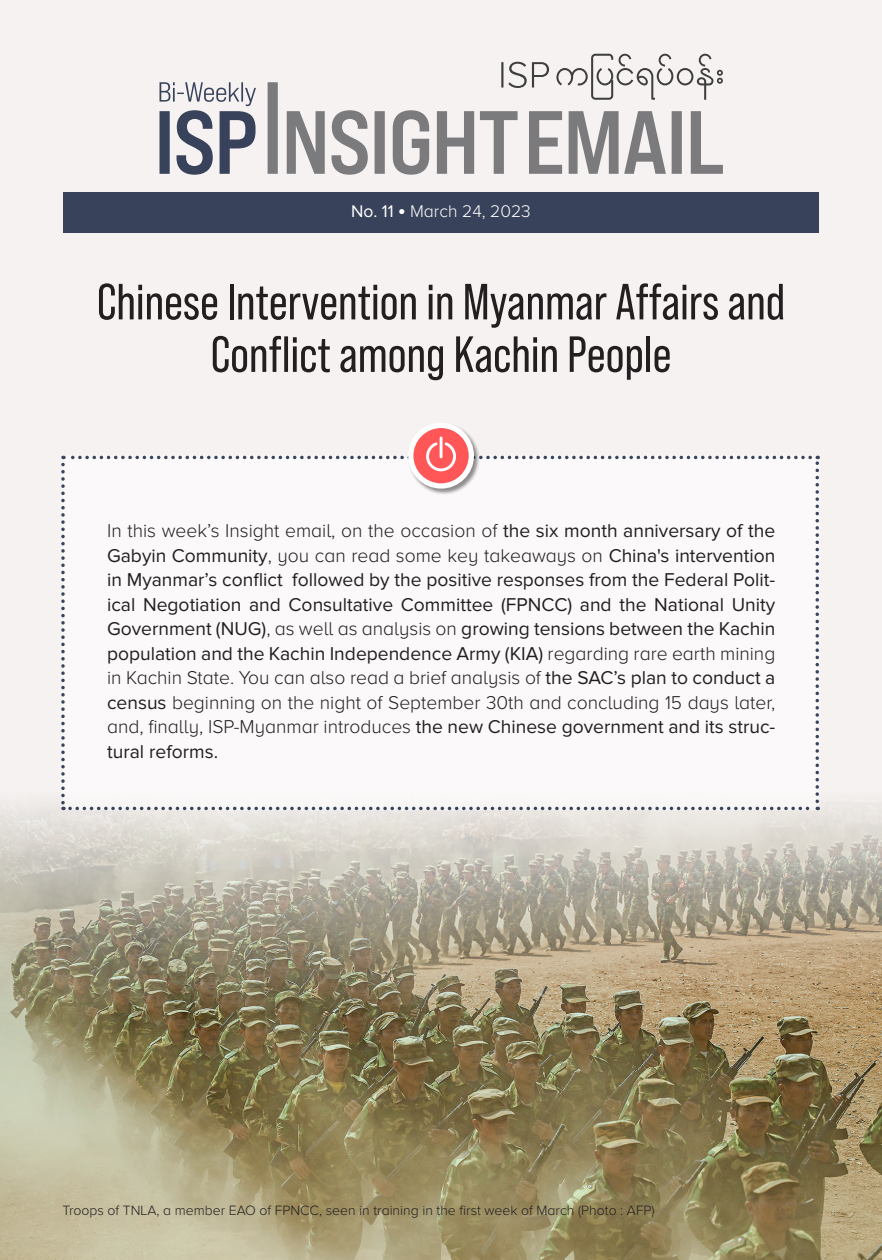
<style>
.page{position:relative;width:882px;height:1260px;background:#f6f2f1}
.page>*{position:absolute;margin:0;border:0;box-sizing:border-box;transform-origin:0 0}
.t1{font:50.75px/52.5px "Bebas Neue Pro";color:#231f20;text-align:center}
.t2{font:19.25px/24.5px "Proxima Nova";color:#231f20;text-align:justify}
.t3{font:300 19.25px/24.5px "Proxima Nova A";color:#231f20}
.t4{font:300 17.5px "Proxima Nova A";color:#fff}
.t5{font:300 14px "Proxima Nova A";color:#231f20}
.s1{font-family:"Proxima Nova";font-weight:400}
.s2{font-family:"Proxima Nova A";font-weight:300}
</style>
<div class="page">
<img style="left:0;top:803px;width:882px;height:457px">
<div style="left:63px;top:192px;width:756px;height:41px;background:#3b4761"></div>
<svg style="left:268px;top:54px;width:455px;height:121px"></svg>
<svg style="left:160px;top:82px;width:96px;height:93px"></svg>
<div style="left:408px;top:423px;width:73px;height:72px;background:#231f20;opacity:.5"></div>
<svg style="left:411px;top:425px;width:60px;height:61px"></svg>
<div style="left:408px;top:423px;width:66px;height:66px;border:5px solid #fff;border-radius:50%"></div>
<svg style="left:61px;top:437px;width:758px;height:373px"></svg>
<p class="t4" style="left:351px;top:202px;width:181px"><span class="s1">No. 11</span> ● March 24, 2023</p>
<p class="t1" style="left:97px;top:275px;width:690px">Chinese Intervention in Myanmar Affairs and<br>Conflict among Kachin People</p>
<p class="t3" style="left:107px;top:518px;width:670px">In this week’s Insight email, on the occasion of <span class="s1">the six month anniversary of the</span></p>
<p class="t2" style="left:107px;top:543px;width:670px">Gabyin Community<span class="s2">, you can read some key takeaways on</span> China's intervention in Myanmar’s conflict followed by the positive responses from the Federal Polit&shy;ical Negotiation and Consultative Committee (FPNCC) and the National Unity Government (NUG)<span class="s2">, as well as analysis on</span> growing tensions between the Kachin population and the Kachin Independence Army (KIA) <span class="s2">regarding rare earth mining</span></p>
<p class="t3" style="left:107px;top:665px;width:670px">in Kachin State. You can also read a brief analysis of <span class="s1">the SAC’s plan to conduct a census</span> beginning on the night of September 30th and concluding 15 days later,</p>
<p class="t2" style="left:107px;top:715px;width:670px"><span class="s2">and, finally, ISP-Myanmar introduces</span> the new Chinese government and its struc&shy;tural reforms.</p>
<p class="t5" style="left:63px;top:1203px;width:594px">Troops of TNLA, a member EAO of FPNCC, seen in training in the first week of March (Photo : AFP)</p>
</div>
